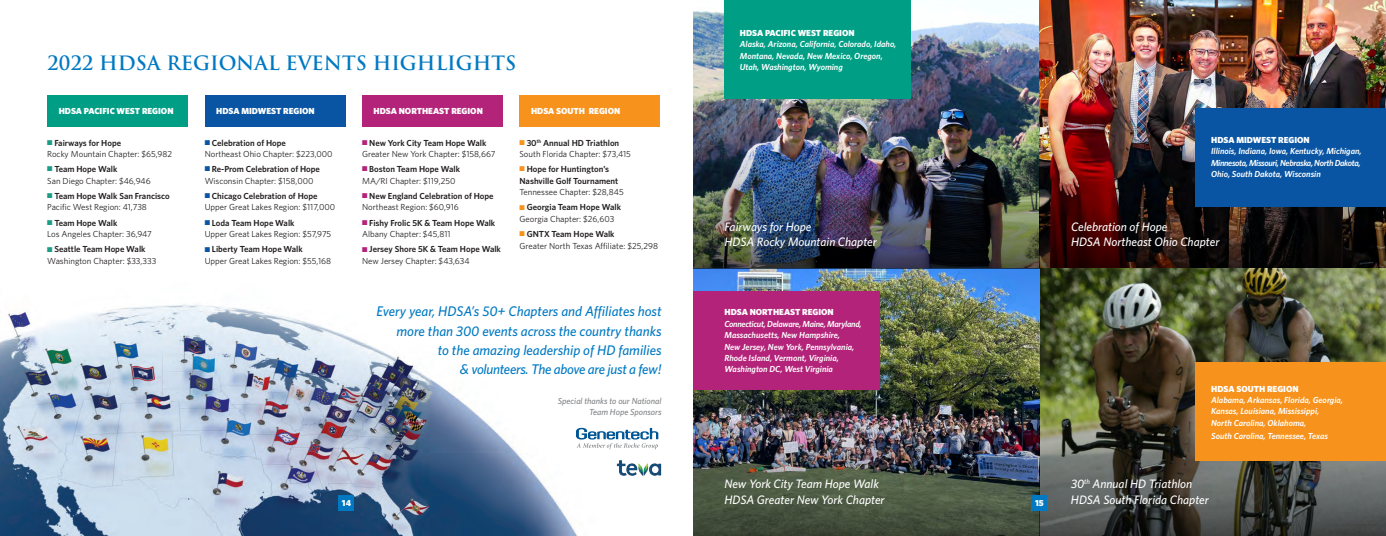
<style>
.page{position:relative;width:1386px;height:536px;background:#fff}
.page>*{position:absolute;margin:0;border:0;box-sizing:border-box;transform-origin:0 0}
.t1{font:700 19.25px "Trajan Pro";color:#0079c2}
.t2{font:italic 500 14px/19.2px "Whitney";color:#0079c2;text-align:right}
.t3{font:italic 500 12.25px/15.8px "Whitney";color:#fff}
.t4{font:8.75px/11.4px "Whitney";color:#231f20}
.t5{font:italic 600 8.75px/11.4px "Whitney";color:#fff}
.t6{font:600 8.75px/11.4px "Whitney";color:#231f20}
.t7{font:900 8.75px "Whitney";color:#fff}
.t8{font:italic 500 8.75px/11.4px "Whitney";color:#808285;text-align:right}
.s1{font-weight:900;font-style:normal}
.s2{color:#0a55a3}
.s3{font-weight:600}
.s4{color:#f7931d}
.s5{font-weight:400}
.s6{color:#b32379}
.s7{color:#1b9d85}
</style>
<div class="page">
<img style="left:0;top:304px;width:617px;height:232px">
<div style="left:339px;top:495px;width:15px;height:15px;background:#0079c2"></div>
<div style="left:205px;top:95px;width:140px;height:32px;background:#0a55a3"></div>
<div style="left:362px;top:95px;width:141px;height:32px;background:#b32379"></div>
<div style="left:520px;top:95px;width:140px;height:32px;background:#f7931d"></div>
<div style="left:47px;top:95px;width:141px;height:32px;background:#009f85"></div>
<img style="left:693px;top:0;width:347px;height:268px">
<img style="left:1040px;top:0;width:346px;height:268px">
<img style="left:693px;top:268px;width:347px;height:268px">
<div style="left:724px;top:0;width:187px;height:99px;background:#009f85"></div>
<div style="left:1195px;top:108px;width:191px;height:98px;background:#0a55a3"></div>
<div style="left:693px;top:292px;width:186px;height:98px;background:#b32379"></div>
<img style="left:1040px;top:268px;width:346px;height:268px">
<div style="left:1032px;top:495px;width:15px;height:15px;background:#0079c2"></div>
<div style="left:1195px;top:363px;width:191px;height:98px;background:#f7931d"></div>
<svg style="left:576px;top:427px;width:82px;height:22px"></svg>
<img style="left:617px;top:460px;width:45px;height:16px">
<p class="t1" style="left:47px;top:51px;width:471px">2022 HDSA REGIONAL EVENTS HIGHLIGHTS</p>
<p class="t5" style="left:740px;top:27px;width:158px"><span class="s1">HDSA PACIFIC WEST REGION<br></span>Alaska, Arizona, California, Colorado, Idaho, Montana, Nevada, New Mexico, Oregon, Utah, Washington, Wyoming</p>
<p class="t7" style="left:59px;top:105px;width:116px">HDSA PACIFIC WEST REGION</p>
<p class="t7" style="left:374px;top:105px;width:111px">HDSA NORTHEAST REGION</p>
<p class="t7" style="left:531px;top:105px;width:91px">HDSA SOUTH REGION</p>
<p class="t4" style="left:205px;top:137px;width:129px"><span class="s2">■</span> <span class="s3">Celebration of Hope<br></span>Northeast Ohio Chapter: $223,000</p>
<p class="t4" style="left:205px;top:163px;width:117px"><span class="s2">■</span> <span class="s3">Re-Prom Celebration of Hope<br></span>Wisconsin Chapter: $158,000</p>
<p class="t4" style="left:205px;top:190px;width:132px"><span class="s2">■</span> <span class="s3">Chicago Celebration of Hope<br></span>Upper Great Lakes Region: $117,000</p>
<p class="t4" style="left:205px;top:217px;width:128px"><span class="s2">■</span> <span class="s3">Loda Team Hope Walk<br></span>Upper Great Lakes Region: $57,975</p>
<p class="t4" style="left:205px;top:243px;width:128px"><span class="s2">■</span> <span class="s3">Liberty Team Hope Walk<br></span>Upper Great Lakes Region: $55,168</p>
<p class="t7" style="left:216px;top:105px;width:100px">HDSA MIDWEST REGION</p>
<p class="t4" style="left:520px;top:137px;width:113px"><span class="s4">■</span> <span class="s3">30</span><sup>th</sup> <span class="s3">Annual HD Triathlon<br></span>South Florida Chapter: $73,415</p>
<p class="t6" style="left:520px;top:163px;width:106px"><span class="s4">■</span> Hope for Huntington’s<br>Nashville Golf Tournament<br><span class="s5">Tennessee Chapter: $28,845</span></p>
<p class="t4" style="left:520px;top:201px;width:103px"><span class="s4">■</span> <span class="s3">Georgia Team Hope Walk<br></span>Georgia Chapter: $26,603</p>
<p class="t4" style="left:520px;top:228px;width:140px"><span class="s4">■</span> <span class="s3">GNTX Team Hope Walk<br></span>Greater North Texas Affiliate: $25,298</p>
<p class="t3" style="left:724px;top:218px;width:154px">Fairways for Hope<br>HDSA Rocky Mountain Chapter</p>
<p class="t4" style="left:362px;top:137px;width:135px"><span class="s6">■</span> <span class="s3">New York City Team Hope Walk<br></span>Greater New York Chapter: $158,667</p>
<p class="t4" style="left:362px;top:163px;width:99px"><span class="s6">■</span> <span class="s3">Boston Team Hope Walk<br></span>MA/RI Chapter: $119,250</p>
<p class="t6" style="left:362px;top:190px;width:133px"><span class="s6">■</span> New England Celebration of Hope<br><span class="s5">Northeast Region: $60,916</span></p>
<p class="t6" style="left:362px;top:217px;width:135px"><span class="s6">■</span> Fishy Frolic 5K &amp; Team Hope Walk<br><span class="s5">Albany Chapter: $45,811</span></p>
<p class="t6" style="left:362px;top:243px;width:140px"><span class="s6">■</span> Jersey Shore 5K &amp; Team Hope Walk<br><span class="s5">New Jersey Chapter: $43,634</span></p>
<p class="t4" style="left:47px;top:137px;width:126px"><span class="s7">■</span> <span class="s3">Fairways for Hope<br></span>Rocky Mountain Chapter: $65,982</p>
<p class="t4" style="left:47px;top:163px;width:105px"><span class="s7">■</span> <span class="s3">Team Hope Walk<br></span>San Diego Chapter: $46,946</p>
<p class="t6" style="left:47px;top:190px;width:124px"><span class="s7">■</span> Team Hope Walk San Francisco<br><span class="s5">Pacific West Region: 41,738</span></p>
<p class="t4" style="left:47px;top:217px;width:106px"><span class="s7">■</span> <span class="s3">Team Hope Walk<br></span>Los Angeles Chapter: 36,947</p>
<p class="t4" style="left:47px;top:243px;width:111px"><span class="s7">■</span> <span class="s3">Seattle Team Hope Walk<br></span>Washington Chapter: $33,333</p>
<p class="t2" style="left:377px;top:301px;width:286px">Every year, HDSA’s 50+ Chapters and Affiliates host more than 300 events across the country thanks<br>to the amazing leadership of HD families<br>&amp; volunteers. The above are just a few!</p>
<p class="t8" style="left:558px;top:394px;width:105px">Special thanks to our National<br>Team Hope Sponsors</p>
<p class="t7" style="left:342px;top:497px;width:11px">14</p>
<p class="t5" style="left:724px;top:306px;width:139px"><span class="s1">HDSA NORTHEAST REGION </span>Connecticut, Delaware, Maine, Maryland, Massachusetts, New Hampshire,<br>New Jersey, New York, Pennsylvania,</p>
<p class="t5" style="left:724px;top:352px;width:116px">Rhode Island, Vermont, Virginia,<br>Washington DC, West Virginia</p>
<p class="t3" style="left:724px;top:475px;width:162px">New York City Team Hope Walk<br>HDSA Greater New York Chapter</p>
<p class="t5" style="left:1211px;top:134px;width:152px"><span class="s1">HDSA MIDWEST REGION<br></span>Illinois, Indiana, Iowa, Kentucky, Michigan, Minnesota, Missouri, Nebraska, North Dakota, Ohio, South Dakota, Wisconsin</p>
<p class="t3" style="left:1071px;top:218px;width:150px">Celebration of Hope<br>HDSA Northeast Ohio Chapter</p>
<p class="t7" style="left:1035px;top:497px;width:10px">15</p>
<p class="t7" style="left:1211px;top:383px;width:89px">HDSA SOUTH REGION</p>
<p class="t5" style="left:1211px;top:394px;width:133px">Alabama, Arkansas, Florida, Georgia,<br>Kansas, Louisiana, Mississippi,<br>North Carolina, Oklahoma,</p>
<p class="t5" style="left:1211px;top:430px;width:118px">South Carolina, Tennessee, Texas</p>
<p class="t3" style="left:1071px;top:475px;width:139px">30<sup>th</sup> Annual HD Triathlon<br>HDSA South Florida Chapter</p>
</div>
